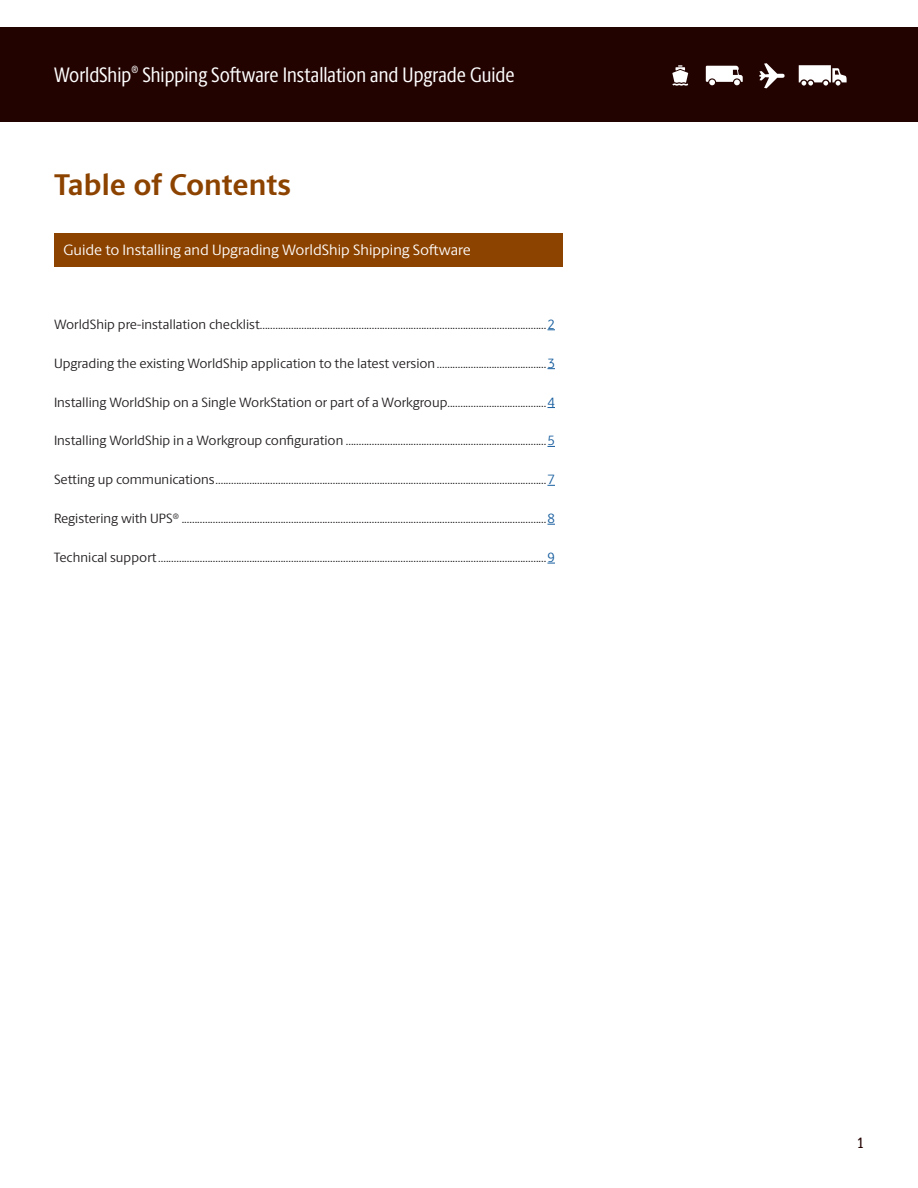
<style>
.page{position:relative;width:918px;height:1188px;background:#fff}
.page>*{position:absolute;margin:0;border:0;box-sizing:border-box;transform-origin:0 0}
.t1{font:700 30px "UPS Berlingske Sans";letter-spacing:-.005em;color:#8d4300}
.t2{font:21px "UPS Berlingske Sans Cn";color:#fff}
.t3{font:15px "UPS Berlingske Sans";color:#fff}
.t4{font:500 15px "UPS Berlingske Sans Cn";color:#230300}
.t5{font:13.5px "UPS Berlingske Sans";color:#231f20}
.s1{color:#175d9e}
</style>
<div class="page">
<div style="left:0;top:27px;width:918px;height:95px;background:#230300"></div>
<svg style="left:672px;top:65px;width:16px;height:21px"></svg>
<svg style="left:706px;top:66px;width:37px;height:20px"></svg>
<svg style="left:759px;top:63px;width:26px;height:25px"></svg>
<svg style="left:799px;top:65px;width:48px;height:21px"></svg>
<div style="left:54px;top:233px;width:509px;height:33px;background:#8d4300"></div>
<h2 class="t2" style="left:54px;top:60px;width:462px">WorldShip<sup>®</sup> Shipping Software Installation and Upgrade Guide</h2>
<h1 class="t1" style="left:54px;top:162px;width:239px">Table of Contents</h1>
<p class="t3" style="left:63px;top:240px;width:409px">Guide to Installing and Upgrading WorldShip Shipping Software</p>
<p class="t5" style="left:54px;top:315px;width:502px">WorldShip pre-installation checklist..............................................................................................................<span class="s1">2</span></p>
<p class="t5" style="left:54px;top:354px;width:502px">Upgrading the existing WorldShip application to the latest version..........................................<span class="s1">3</span></p>
<p class="t5" style="left:54px;top:392px;width:502px">Installing WorldShip on a Single WorkStation or part of a Workgroup......................................<span class="s1">4</span></p>
<p class="t5" style="left:54px;top:431px;width:502px">Installing WorldShip in a Workgroup configuration .............................................................................<span class="s1">5</span></p>
<p class="t5" style="left:54px;top:470px;width:503px">Setting up communications...............................................................................................................................<span class="s1">7</span></p>
<p class="t5" style="left:54px;top:509px;width:502px">Registering with UPS<sup>®</sup> ............................................................................................................................................<span class="s1">8</span></p>
<p class="t5" style="left:54px;top:548px;width:502px">Technical support.....................................................................................................................................................<span class="s1">9</span></p>
<p class="t4" style="left:857px;top:1132px;width:8px">1</p>
</div>
